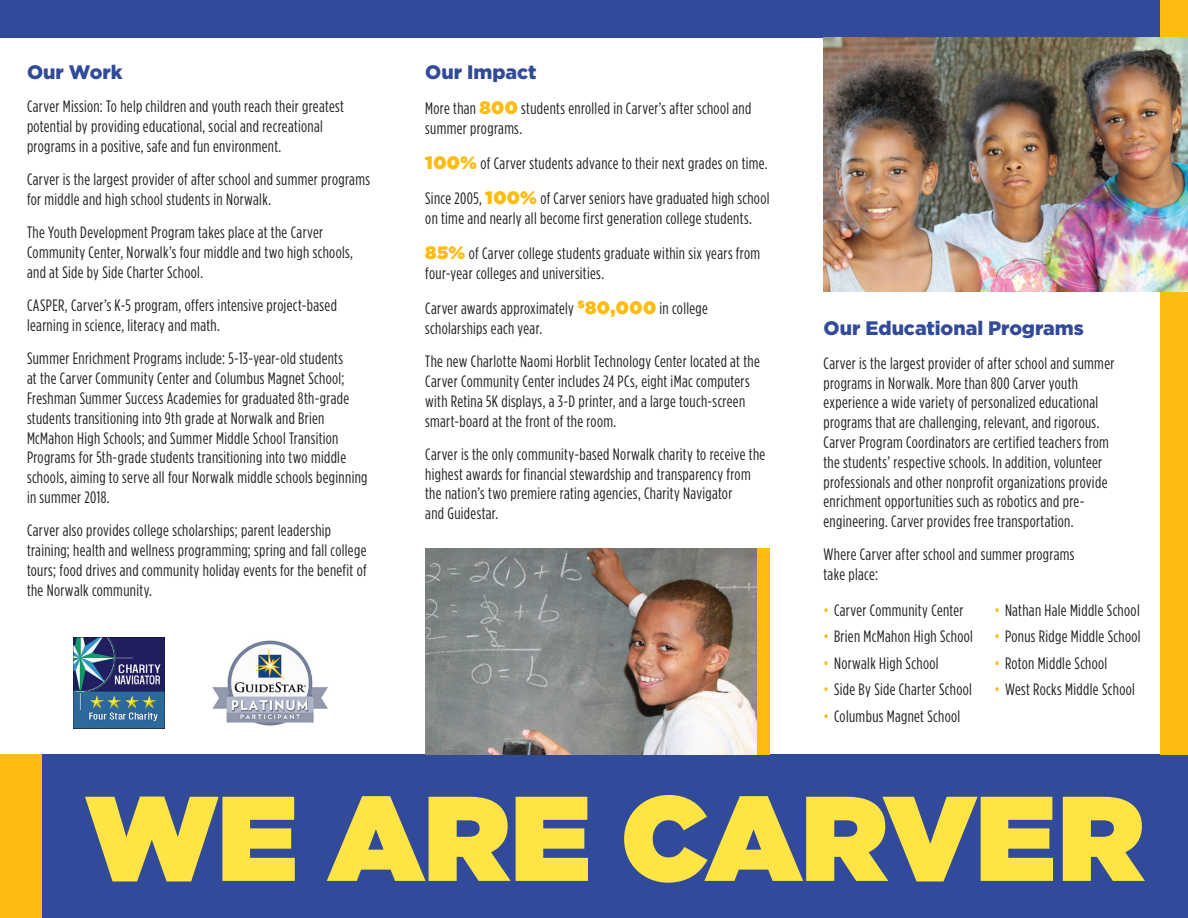
<style>
.page{position:relative;width:1188px;height:918px;background:#fff}
.page>*{position:absolute;margin:0;border:0;box-sizing:border-box;transform-origin:0 0}
.t1{font:900 120.15px "Gotham HTF";letter-spacing:-.005em;color:#ffe446}
.sub_blue{font:900 19.5px "Gotham HTF";color:#314a99}
.text_with_space{font:condensed 16.5px/19.8px "Gotham HTF";letter-spacing:.02em;color:#231f20}
.s1{font-weight:900;font-stretch:normal;font-size:18px;color:#fdbc12}
.s2{color:#fdbc12}
</style>
<div class="page">
<div style="left:0;top:755px;width:1188px;height:163px;background:#314a99"></div>
<div style="left:0;top:0;width:1188px;height:38px;background:#314a99"></div>
<div style="left:0;top:755px;width:41px;height:163px;background:#fdbc12"></div>
<div style="left:1161px;top:0;width:27px;height:755px;background:#fdbc12"></div>
<img style="left:824px;top:38px;width:364px;height:254px">
<img style="left:73px;top:637px;width:92px;height:92px">
<img style="left:212px;top:640px;width:116px;height:86px">
<img style="left:425px;top:549px;width:332px;height:206px">
<div style="left:757px;top:549px;width:13px;height:206px;background:#fdbc12"></div>
<p class="sub_blue" style="left:27px;top:61px;width:97px">Our Work</p>
<p class="text_with_space" style="left:27px;top:97px;width:318px">Carver Mission: To help children and youth reach their greatest potential by providing educational, social and recreational programs in a positive, safe and fun environment.</p>
<p class="text_with_space" style="left:27px;top:169px;width:344px">Carver is the largest provider of after school and summer programs for middle and high school students in Norwalk.</p>
<p class="text_with_space" style="left:27px;top:223px;width:328px">The Youth Development Program takes place at the Carver<br>Community Center, Norwalk’s four middle and two high schools, and at Side by Side Charter School.</p>
<p class="text_with_space" style="left:27px;top:295px;width:311px">CASPER, Carver’s K-5 program, offers intensive project-based learning in science, literacy and math.</p>
<p class="text_with_space" style="left:27px;top:349px;width:342px">Summer Enrichment Programs include: 5-13-year-old students<br>at the Carver Community Center and Columbus Magnet School; Freshman Summer Success Academies for graduated 8th-grade students transitioning into 9th grade at Norwalk and Brien McMahon High Schools; and Summer Middle School Transition Programs for 5th-grade students transitioning into two middle schools, aiming to serve all four Norwalk middle schools beginning in summer 2018.</p>
<p class="text_with_space" style="left:27px;top:520px;width:341px">Carver also provides college scholarships; parent leadership training; health and wellness programming; spring and fall college tours; food drives and community holiday events for the benefit of the Norwalk community.</p>
<p class="sub_blue" style="left:425px;top:61px;width:113px">Our Impact</p>
<p class="text_with_space" style="left:425px;top:98px;width:328px">More than <span class="s1">800</span> students enrolled in Carver’s after school and summer programs.</p>
<p class="text_with_space" style="left:425px;top:153px;width:344px"><span class="s1">100%</span> of Carver students advance to their next grades on time.</p>
<p class="text_with_space" style="left:425px;top:188px;width:346px">Since 2005, <span class="s1">100%</span> of Carver seniors have graduated high school on time and nearly all become first generation college students.</p>
<p class="text_with_space" style="left:425px;top:243px;width:336px"><span class="s1">85%</span> of Carver college students graduate within six years from four-year colleges and universities.</p>
<p class="text_with_space" style="left:425px;top:298px;width:284px">Carver awards approximately <sup>$</sup><span class="s1">80,000</span> in college scholarships each year.</p>
<p class="text_with_space" style="left:425px;top:351px;width:336px">The new Charlotte Naomi Horblit Technology Center located at the Carver Community Center includes 24 PCs, eight iMac computers with Retina 5K displays, a 3-D printer, and a large touch-screen smart-board at the front of the room.</p>
<p class="text_with_space" style="left:425px;top:444px;width:342px">Carver is the only community-based Norwalk charity to receive the highest awards for financial stewardship and transparency from the nation’s two premiere rating agencies, Charity Navigator<br>and Guidestar.</p>
<p class="sub_blue" style="left:824px;top:317px;width:262px">Our Educational Programs</p>
<p class="text_with_space" style="left:824px;top:353px;width:292px">Carver is the largest provider of after school and summer programs in Norwalk. More than 800 Carver youth experience a wide variety of personalized educational programs that are challenging, relevant, and rigorous.<br>Carver Program Coordinators are certified teachers from the students’ respective schools. In addition, volunteer professionals and other nonprofit organizations provide enrichment opportunities such as robotics and pre&shy;engineering. Carver provides free transportation.</p>
<p class="text_with_space" style="left:824px;top:545px;width:252px">Where Carver after school and summer programs take place:</p>
<p class="text_with_space" style="left:824px;top:600px;width:142px"><span class="s2">•</span> Carver Community Center</p>
<p class="text_with_space" style="left:824px;top:626px;width:151px"><span class="s2">•</span> Brien McMahon High School</p>
<p class="text_with_space" style="left:824px;top:653px;width:117px"><span class="s2">•</span> Norwalk High School</p>
<p class="text_with_space" style="left:824px;top:679px;width:150px"><span class="s2">•</span> Side By Side Charter School</p>
<p class="text_with_space" style="left:824px;top:706px;width:138px"><span class="s2">•</span> Columbus Magnet School</p>
<p class="text_with_space" style="left:995px;top:600px;width:147px"><span class="s2">•</span> Nathan Hale Middle School</p>
<p class="text_with_space" style="left:995px;top:626px;width:148px"><span class="s2">•</span> Ponus Ridge Middle School</p>
<p class="text_with_space" style="left:995px;top:653px;width:114px"><span class="s2">•</span> Roton Middle School</p>
<p class="text_with_space" style="left:995px;top:679px;width:142px"><span class="s2">•</span> West Rocks Middle School</p>
<p class="t1" style="left:85px;top:769px;width:1060px">WE ARE CARVER</p>
</div>
